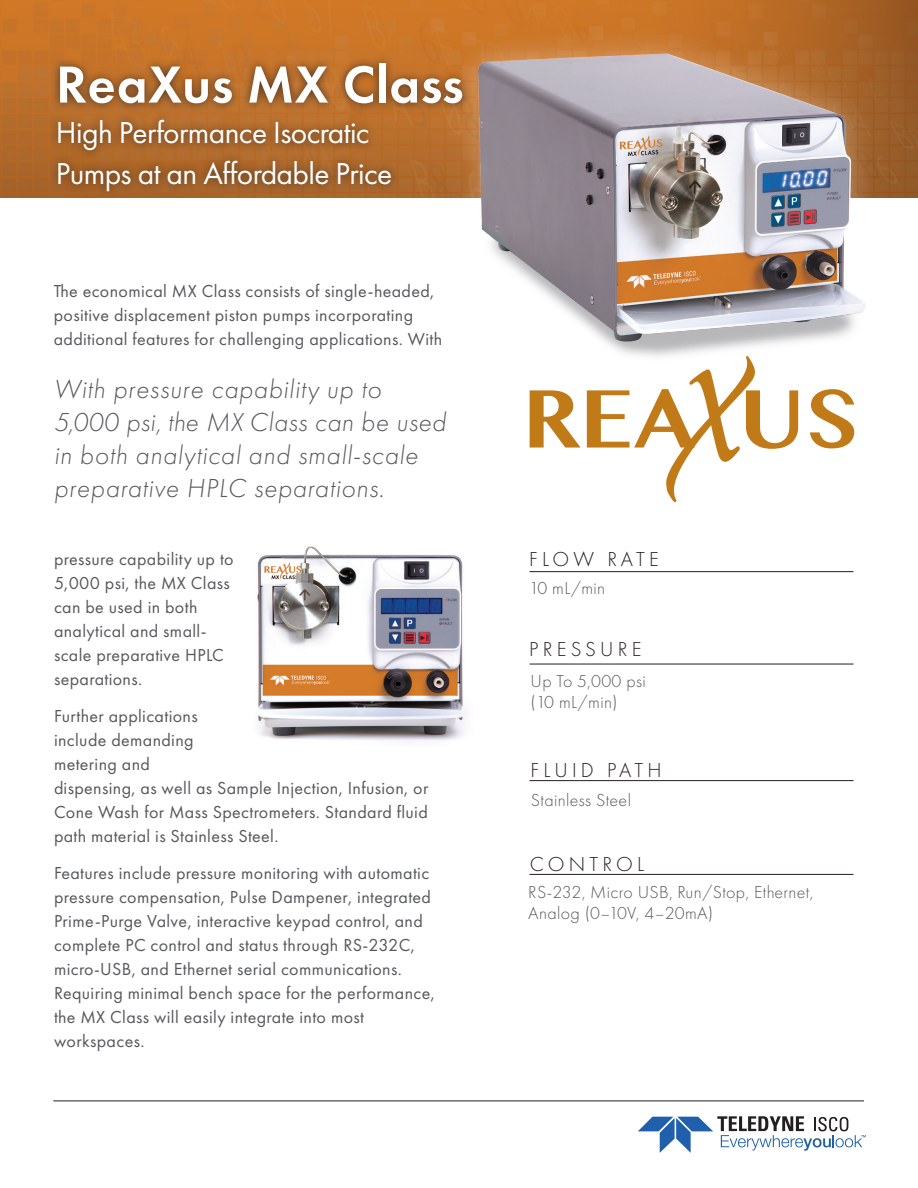
<style>
.page{position:relative;width:918px;height:1188px;background:#fff}
.page>*{position:absolute;margin:0;border:0;box-sizing:border-box;transform-origin:0 0}
.t1{font:600 54px "Futura PT";letter-spacing:.01em;color:#fff}
.t2{font:31.5px/40.5px "Futura PT";letter-spacing:-.02em;color:#fff}
.t3{font:italic 300 27px/33px "Futura PT";letter-spacing:.03em;color:#57585a}
.t4{font:300 21px "Futura PT";letter-spacing:.2em;color:#231f20}
.t5{font:18px/24px "Futura PT";letter-spacing:.02em;color:#57585a}
.t6{font:300 18px/21px "Futura PT";letter-spacing:.02em;color:#57585a}
</style>
<div class="page">
<img style="left:0;top:0;width:918px;height:197px">
<svg style="left:638px;top:1116px;width:228px;height:37px"></svg>
<hr style="left:53px;top:1101px;width:811px;height:1px;background:#231f20">
<div style="left:49px;top:54px;width:423px;height:145px;background:#231f20;opacity:.75"></div>
<div style="left:449px;top:24px;width:445px;height:358px;background:#fff;opacity:.32"></div>
<img style="left:454px;top:53px;width:444px;height:322px">
<img style="left:257px;top:546px;width:209px;height:195px">
<hr style="left:530px;top:571px;width:324px;height:1px;background:#231f20">
<hr style="left:530px;top:780px;width:324px;height:1px;background:#231f20">
<hr style="left:530px;top:874px;width:324px;height:1px;background:#231f20">
<hr style="left:530px;top:664px;width:324px;height:1px;background:#231f20">
<svg style="left:530px;top:390px;width:51px;height:58px"></svg>
<svg style="left:810px;top:389px;width:44px;height:59px"></svg>
<svg style="left:587px;top:356px;width:211px;height:146px"></svg>
<h1 class="t1" style="left:56px;top:51px;width:409px">ReaXus MX Class</h1>
<h2 class="t2" style="left:56px;top:112px;width:338px">High Performance Isocratic<br>Pumps at an Affordable Price</h2>
<p class="t5" style="left:54px;top:279px;width:390px">The economical MX Class consists of single-headed, positive displacement piston pumps incorporating additional features for challenging applications. With</p>
<h3 class="t3" style="left:54px;top:373px;width:393px">With pressure capability up to<br>5,000 psi, the MX Class can be used in both analytical and small-scale preparative HPLC separations.</h3>
<p class="t5" style="left:54px;top:546px;width:181px">pressure capability up to<br>5,000 psi, the MX Class can be used in both analytical and small&shy;scale preparative HPLC separations.</p>
<p class="t5" style="left:54px;top:704px;width:376px">Further applications<br>include demanding<br>metering and<br>dispensing, as well as Sample Injection, Infusion, or<br>Cone Wash for Mass Spectrometers. Standard fluid path material is Stainless Steel.</p>
<p class="t5" style="left:54px;top:861px;width:382px">Features include pressure monitoring with automatic pressure compensation, Pulse Dampener, integrated Prime-Purge Valve, interactive keypad control, and complete PC control and status through RS-232C, micro-USB, and Ethernet serial communications.<br>Requiring minimal bench space for the performance, the MX Class will easily integrate into most workspaces.</p>
<p class="t4" style="left:529px;top:547px;width:131px">FLOW RATE</p>
<p class="t6" style="left:529px;top:578px;width:77px">10 mL/min</p>
<p class="t4" style="left:529px;top:637px;width:114px">PRESSURE</p>
<p class="t6" style="left:531px;top:670px;width:117px">Up To 5,000 psi (10 mL/min)</p>
<p class="t4" style="left:531px;top:758px;width:132px">FLUID PATH</p>
<p class="t6" style="left:531px;top:790px;width:102px">Stainless Steel</p>
<p class="t4" style="left:530px;top:852px;width:116px">CONTROL</p>
<p class="t6" style="left:528px;top:882px;width:287px">RS-232, Micro USB, Run/Stop, Ethernet,<br>Analog (0–10V, 4–20mA)</p>
</div>
